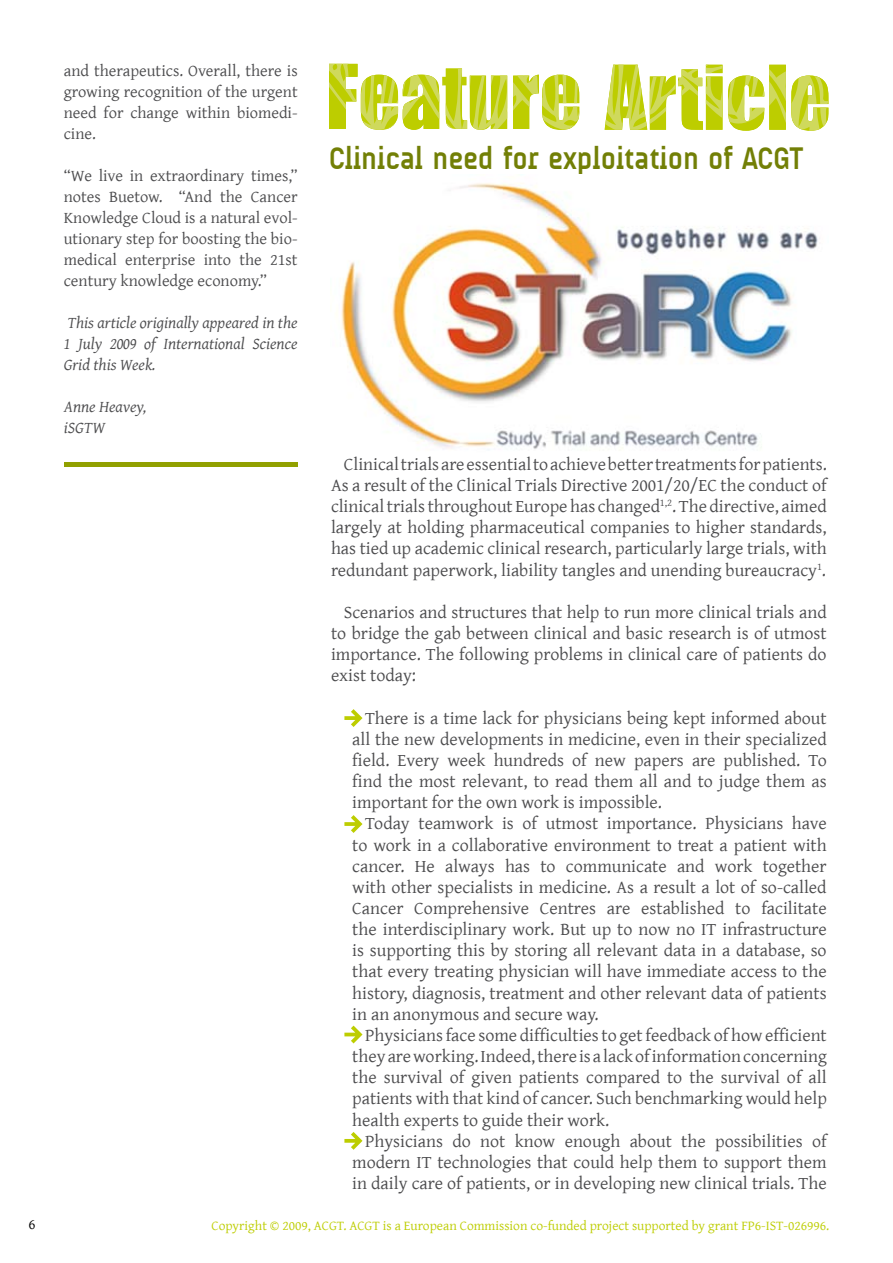
<style>
.page{position:relative;width:893px;height:1263px;background:#fff}
.page>*{position:absolute;margin:0;border:0;box-sizing:border-box;transform-origin:0 0}
.t1{font:700 31.5px "A Udimat";color:#727f06}
.t2{font:18px/21.1px "Gentium";color:#4b4b4d;text-align:justify}
.t3{font:16.5px/21px "Gentium";color:#4b4b4d;text-align:justify}
.t4{font:italic 16.5px/21px "Gentium";color:#4b4b4d;text-align:justify}
.t5{font:14.85px "Gentium";color:#000}
.t6{font:13.5px "Gentium";color:#bdcd00}
</style>
<div class="page">
<hr style="left:64px;top:462px;width:234px;height:4px;background:#91a000">
<svg style="left:605px;top:65px;width:223px;height:66px"></svg>
<svg style="left:329px;top:64px;width:250px;height:66px"></svg>
<svg style="left:344px;top:709px;width:18px;height:18px"></svg>
<svg style="left:344px;top:815px;width:18px;height:18px"></svg>
<svg style="left:344px;top:1025px;width:18px;height:18px"></svg>
<svg style="left:344px;top:1132px;width:18px;height:18px"></svg>
<img style="left:341px;top:183px;width:477px;height:267px">
<p class="t3" style="left:64px;top:61px;width:235px">and therapeutics. Overall, there is growing recognition of the urgent need for change within biomedi&shy;cine.</p>
<p class="t3" style="left:64px;top:166px;width:235px">“We live in extraordinary times,” notes Buetow. “And the Cancer Knowledge Cloud is a natural evol&shy;utionary step for boosting the bio&shy;medical enterprise into the 21st century knowledge economy.”</p>
<p class="t4" style="left:64px;top:313px;width:235px">This article originally appeared in the 1 July 2009 of International Science Grid this Week.</p>
<p class="t4" style="left:64px;top:397px;width:84px">Anne Heavey, iSGTW</p>
<h1 class="t1" style="left:329px;top:145px;width:475px">Clinical need for exploitation of ACGT</h1>
<p class="t2" style="left:331px;top:454px;width:497px;text-indent:13px">Clinical trials are essential to achieve better treatments for patients.<br>As a result of the Clinical Trials Directive 2001/20/EC the conduct of clinical trials throughout Europe has changed<sup>1,2</sup>. The directive, aimed largely at holding pharmaceutical companies to higher standards, has tied up academic clinical research, particularly large trials, with redundant paperwork, liability tangles and unending bureaucracy<sup>1</sup>.</p>
<p class="t2" style="left:331px;top:602px;width:497px;text-indent:13px">Scenarios and structures that help to run more clinical trials and to bridge the gab between clinical and basic research is of utmost importance. The following problems in clinical care of patients do exist today:</p>
<p class="t2" style="left:352px;top:708px;width:476px;text-indent:13px">There is a time lack for physicians being kept informed about all the new developments in medicine, even in their specialized field. Every week hundreds of new papers are published. To find the most relevant, to read them all and to judge them as important for the own work is impossible.</p>
<p class="t2" style="left:352px;top:813px;width:476px;text-indent:13px">Today teamwork is of utmost importance. Physicians have to work in a collaborative environment to treat a patient with cancer. He always has to communicate and work together with other specialists in medicine. As a result a lot of so-called Cancer Comprehensive Centres are established to facilitate the interdisciplinary work. But up to now no IT infrastructure is supporting this by storing all relevant data in a database, so that every treating physician will have immediate access to the history, diagnosis, treatment and other relevant data of patients in an anonymous and secure way.</p>
<p class="t2" style="left:352px;top:1025px;width:476px;text-indent:13px">Physicians face some difficulties to get feedback of how efficient they are working. Indeed, there is a lack of information concerning the survival of given patients compared to the survival of all patients with that kind of cancer. Such benchmarking would help health experts to guide their work.</p>
<p class="t2" style="left:352px;top:1131px;width:476px;text-indent:13px">Physicians do not know enough about the possibilities of modern IT technologies that could help them to support them in daily care of patients, or in developing new clinical trials. The</p>
<p class="t5" style="left:28px;top:1216px;width:8px">6</p>
<p class="t6" style="left:211px;top:1218px;width:619px">Copyright © 2009, ACGT. ACGT is a European Commission co-funded project supported by grant FP6-IST-026996.</p>
</div>
